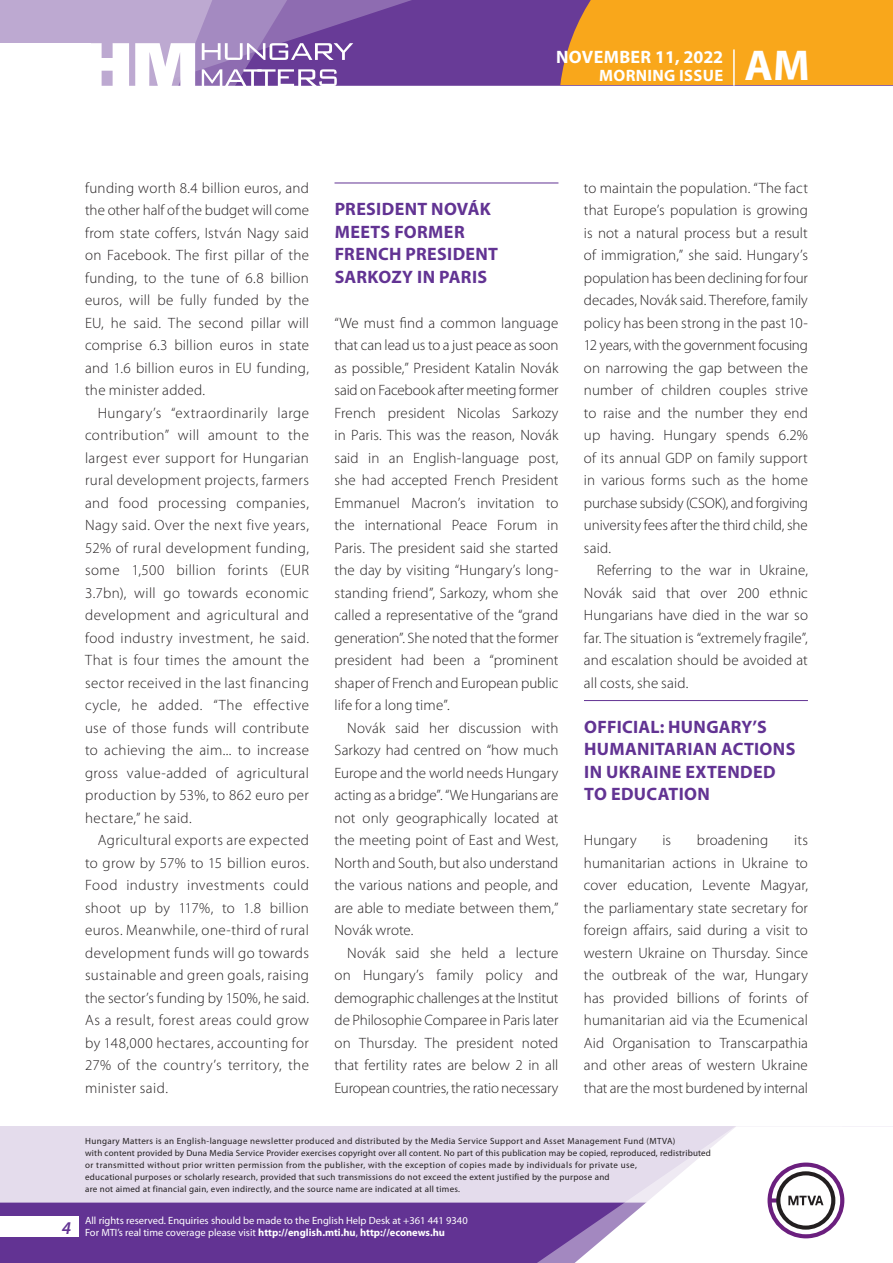
<style>
.page{position:relative;width:893px;height:1263px;background:#fff}
.page>*{position:absolute;margin:0;border:0;box-sizing:border-box;transform-origin:0 0}
.t1{font:700 43.35px "Myriad Pro";color:#fff}
._01_cimsor{font:700 18px/22.5px "Myriad Pro";letter-spacing:.02em;color:#623393}
.t2{font:700 18px "Myriad Pro";letter-spacing:.02em;color:#fff}
.t3{font:italic 600 18px "Myriad Pro";color:#623393}
.t4{font:700 16.5px "Myriad Pro";letter-spacing:.02em;color:#fff}
._03_kenyer_szöveg-2{font:300 15px/22.5px "Myriad Pro";letter-spacing:.01em;color:#231f20;text-align:justify}
._03_kenyer_szöveg-1{font:300 15px/22.5px "Myriad Pro";letter-spacing:.005em;color:#231f20;text-align:justify}
.t5{font:10.5px/12px "Myriad Pro";color:#fff}
.t6{font:9px/12px "Myriad Pro";letter-spacing:.03em;color:#231f20}
.s1{font-weight:700}
</style>
<div class="page">
<div style="left:0;top:1126px;width:893px;height:137px;background:#e4dcec"></div>
<div style="left:0;top:1202px;width:506px;height:61px;background:#623393"></div>
<div style="left:506px;top:1202px;width:43px;height:61px;background:#623393"></div>
<svg style="left:549px;top:1126px;width:344px;height:137px;fill:#fff"></svg>
<svg style="left:767px;top:1162px;width:77px;height:76px;background:#c5b8c8"></svg>
<div style="left:0;top:1216px;width:79px;height:20px;background:#fff"></div>
<div style="left:0;top:0;width:893px;height:85px;background:#683b97"></div>
<div style="left:560px;top:0;width:333px;height:85px;background:#f9a71b"></div>
<hr style="left:733px;top:49px;width:2px;height:37px;background:#fff">
<svg style="left:0;top:0;width:479px;height:86px"></svg>
<hr style="left:334px;top:183px;width:224px;height:1px;background:#623393">
<hr style="left:584px;top:700px;width:224px;height:1px;background:#623393">
<p class="t2" style="left:556px;top:45px;width:169px">NOVEMBER 11, 2022</p>
<p class="t4" style="left:599px;top:65px;width:125px">MORNING ISSUE</p>
<h1 class="t1" style="left:745px;top:37px;width:67px">AM</h1>
<p class="_03_kenyer_szöveg-1" style="left:85px;top:176px;width:225px">funding worth 8.4 billion euros, and the other half of the budget will come from state coffers, István Nagy said on Facebook. The first pillar of the funding, to the tune of 6.8 billion euros, will be fully funded by the EU, he said. The second pillar will comprise 6.3 billion euros in state and 1.6 billion euros in EU funding, the minister added.</p>
<p class="_03_kenyer_szöveg-2" style="left:85px;top:401px;width:225px;text-indent:13px">Hungary’s “extraordinarily large contribution” will amount to the largest ever support for Hungarian rural development projects, farmers and food processing companies, Nagy said. Over the next five years, 52% of rural development funding, some 1,500 billion forints (EUR 3.7bn), will go towards economic development and agricultural and food industry investment, he said.<br>That is four times the amount the sector received in the last financing cycle, he added. “The effective use of those funds will contribute to achieving the aim... to increase gross value-added of agricultural production by 53%, to 862 euro per hectare,” he said.</p>
<p class="_03_kenyer_szöveg-2" style="left:85px;top:829px;width:225px;text-indent:13px">Agricultural exports are expected to grow by 57% to 15 billion euros.<br>Food industry investments could shoot up by 117%, to 1.8 billion euros. Meanwhile, one-third of rural development funds will go towards sustainable and green goals, raising the sector’s funding by 150%, he said.<br>As a result, forest areas could grow by 148,000 hectares, accounting for 27% of the country’s territory, the minister said.</p>
<p class="_01_cimsor" style="left:335px;top:197px;width:165px">PRESIDENT NOVÁK<br>MEETS FORMER<br>FRENCH PRESIDENT<br>SARKOZY IN PARIS</p>
<p class="_03_kenyer_szöveg-1" style="left:334px;top:311px;width:225px">“We must find a common language that can lead us to a just peace as soon as possible,” President Katalin Novák said on Facebook after meeting former French president Nicolas Sarkozy in Paris. This was the reason, Novák said in an English-language post, she had accepted French President Emmanuel Macron’s invitation to the international Peace Forum in Paris. The president said she started the day by visiting “Hungary’s long&shy;standing friend”, Sarkozy, whom she called a representative of the “grand generation”. She noted that the former president had been a “prominent shaper of French and European public life for a long time”.</p>
<p class="_03_kenyer_szöveg-2" style="left:334px;top:716px;width:225px;text-indent:13px">Novák said her discussion with Sarkozy had centred on “how much Europe and the world needs Hungary acting as a bridge”. “We Hungarians are not only geographically located at the meeting point of East and West, North and South, but also understand the various nations and people, and are able to mediate between them,” Novák wrote.</p>
<p class="_03_kenyer_szöveg-2" style="left:334px;top:941px;width:225px;text-indent:13px">Novák said she held a lecture on Hungary’s family policy and demographic challenges at the Institut de Philosophie Comparee in Paris later on Thursday. The president noted that fertility rates are below 2 in all European countries, the ratio necessary</p>
<p class="_03_kenyer_szöveg-2" style="left:584px;top:176px;width:225px">to maintain the population. “The fact that Europe’s population is growing is not a natural process but a result of immigration,” she said. Hungary’s population has been declining for four decades, Novák said. Therefore, family policy has been strong in the past 10- 12 years, with the government focusing on narrowing the gap between the number of children couples strive to raise and the number they end up having. Hungary spends 6.2% of its annual GDP on family support in various forms such as the home purchase subsidy (CSOK), and forgiving university fees after the third child, she said.</p>
<p class="_03_kenyer_szöveg-2" style="left:584px;top:559px;width:225px;text-indent:13px">Referring to the war in Ukraine, Novák said that over 200 ethnic Hungarians have died in the war so far. The situation is “extremely fragile”, and escalation should be avoided at all costs, she said.</p>
<p class="_01_cimsor" style="left:584px;top:715px;width:213px">OFFICIAL: HUNGARY’S<br>HUMANITARIAN ACTIONS<br>IN UKRAINE EXTENDED<br>TO EDUCATION</p>
<p class="_03_kenyer_szöveg-1" style="left:584px;top:829px;width:54px">Hungary</p>
<p class="_03_kenyer_szöveg-1" style="left:662px;top:829px;width:10px">is</p>
<p class="_03_kenyer_szöveg-1" style="left:697px;top:829px;width:73px">broadening</p>
<p class="_03_kenyer_szöveg-1" style="left:584px;top:829px;width:225px;text-indent:210px">its humanitarian actions in Ukraine to cover education, Levente Magyar, the parliamentary state secretary for foreign affairs, said during a visit to western Ukraine on Thursday. Since the outbreak of the war, Hungary has provided billions of forints of humanitarian aid via the Ecumenical Aid Organisation to Transcarpathia and other areas of western Ukraine that are the most burdened by internal</p>
<p class="t3" style="left:62px;top:1217px;width:11px">4</p>
<p class="t6" style="left:85px;top:1134px;width:627px">Hungary Matters is an English-language newsletter produced and distributed by the Media Service Support and Asset Management Fund (MTVA)<br>with content provided by Duna Media Service Provider exercises copyright over all content. No part of this publication may be copied, reproduced, redistributed or transmitted without prior written permission from the publisher, with the exception of copies made by individuals for private use,<br>educational purposes or scholarly research, provided that such transmissions do not exceed the extent justified by the purpose and<br>are not aimed at financial gain, even indirectly, and the source name are indicated at all times.</p>
<p class="t5" style="left:85px;top:1214px;width:384px">All rights reserved. Enquiries should be made to the English Help Desk at +361 441 9340<br>For MTI’s real time coverage please visit <span class="s1">http://english.mti.hu</span>, <span class="s1">http://econews.hu</span></p>
</div>
